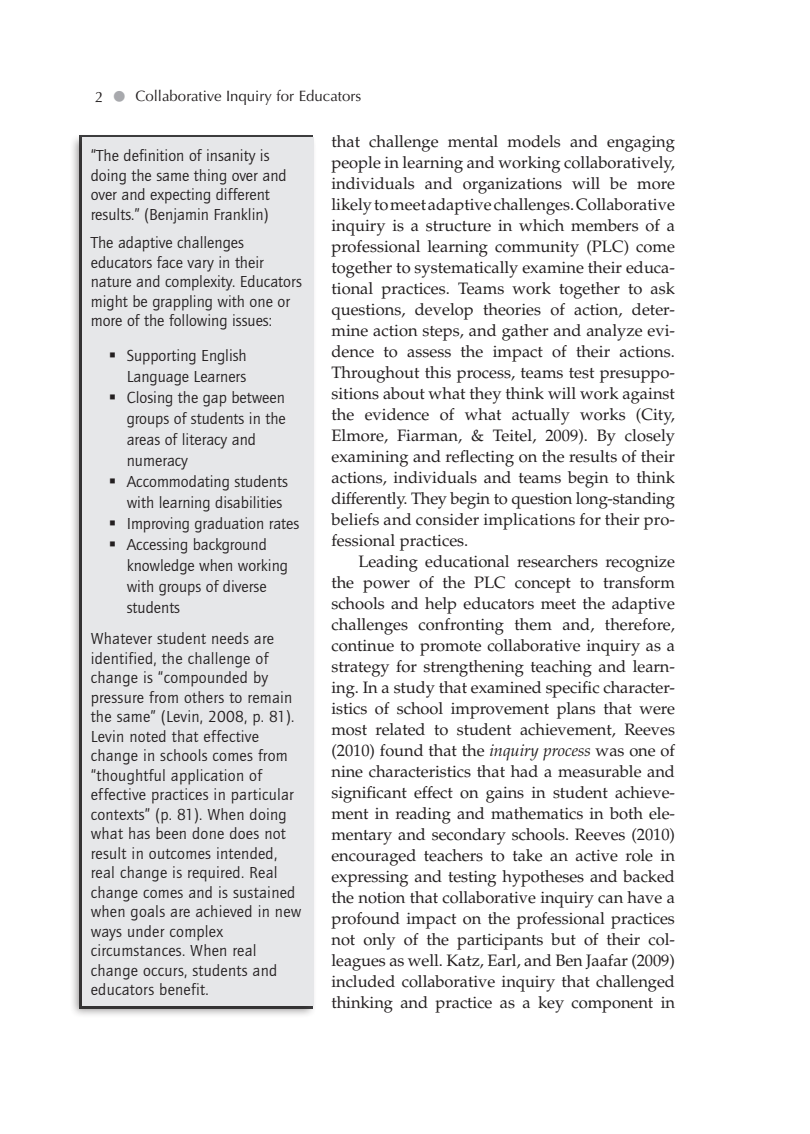
<style>
.page{position:relative;width:810px;height:1134px;background:#fff}
.page>*{position:absolute;margin:0;border:0;box-sizing:border-box;transform-origin:0 0}
.t1{font:16.5px/21px "Palatino LT Std";letter-spacing:-.005em;color:#231f20;text-align:justify}
.Side_bar_Text{font:16.5px/19.5px "Quay Sans EF";color:#231f20}
.t2{font:15px "Optima LT Std";color:#231f20}
.s1{color:#a8a9ad}
.s2{font-style:italic}
</style>
<div class="page">
<div style="left:69px;top:134px;width:248px;height:885px;background:#231f20;opacity:.45"></div>
<div style="left:82px;top:137px;width:232px;height:869px;background:#e6e7e9"></div>
<p class="t2" style="left:95px;top:89px;width:33px">2 <span class="s1">•</span></p>
<p class="t2" style="left:135px;top:87px;width:227px">Collaborative Inquiry for Educators</p>
<p class="t1" style="left:332px;top:131px;width:345px">that challenge mental models and engaging people in learning and working collaboratively, individuals and organizations will be more likely to meet adaptive challenges. Collaborative inquiry is a structure in which members of a professional learning community (PLC) come together to systematically examine their educa&shy;tional practices. Teams work together to ask questions, develop theories of action, deter&shy;mine action steps, and gather and analyze evi&shy;dence to assess the impact of their actions.<br>Throughout this process, teams test presuppo&shy;sitions about what they think will work against the evidence of what actually works (City, Elmore, Fiarman, &amp; Teitel, 2009). By closely examining and reflecting on the results of their actions, individuals and teams begin to think differently. They begin to question long-standing beliefs and consider implications for their pro&shy;fessional practices.</p>
<p class="t1" style="left:332px;top:551px;width:345px;text-indent:27px">Leading educational researchers recognize the power of the PLC concept to transform schools and help educators meet the adaptive challenges confronting them and, therefore, continue to promote collaborative inquiry as a strategy for strengthening teaching and learn&shy;ing. In a study that examined specific character&shy;istics of school improvement plans that were most related to student achievement, Reeves (2010) found that the <span class="s2">inquiry process</span> was one of nine characteristics that had a measurable and significant effect on gains in student achieve&shy;ment in reading and mathematics in both ele&shy;mentary and secondary schools. Reeves (2010) encouraged teachers to take an active role in expressing and testing hypotheses and backed the notion that collaborative inquiry can have a profound impact on the professional practices not only of the participants but of their col&shy;leagues as well. Katz, Earl, and Ben Jaafar (2009) included collaborative inquiry that challenged thinking and practice as a key component in</p>
<p class="Side_bar_Text" style="left:91px;top:146px;width:197px">“The definition of insanity is doing the same thing over and over and expecting different results.” (Benjamin Franklin)</p>
<p class="Side_bar_Text" style="left:91px;top:233px;width:213px">The adaptive challenges educators face vary in their nature and complexity. Educators might be grappling with one or more of the following issues:</p>
<p class="Side_bar_Text" style="left:127px;top:345px;width:122px;line-height:21px">Supporting English<br>Language Learners</p>
<p class="Side_bar_Text" style="left:127px;top:387px;width:161px;line-height:21px">Closing the gap between groups of students in the areas of literacy and numeracy</p>
<p class="Side_bar_Text" style="left:127px;top:471px;width:163px;line-height:21px">Accommodating students with learning disabilities</p>
<p class="Side_bar_Text" style="left:127px;top:514px;width:174px">Improving graduation rates</p>
<p class="Side_bar_Text" style="left:127px;top:534px;width:163px;line-height:21px">Accessing background knowledge when working with groups of diverse students</p>
<p class="Side_bar_Text" style="left:91px;top:629px;width:212px">Whatever student needs are identified, the challenge of change is “compounded by pressure from others to remain the same” (Levin, 2008, p. 81).<br>Levin noted that effective change in schools comes from “thoughtful application of effective practices in particular contexts” (p. 81). When doing what has been done does not result in outcomes intended, real change is required. Real change comes and is sustained when goals are achieved in new ways under complex circumstances. When real change occurs, students and educators benefit.</p>
</div>
